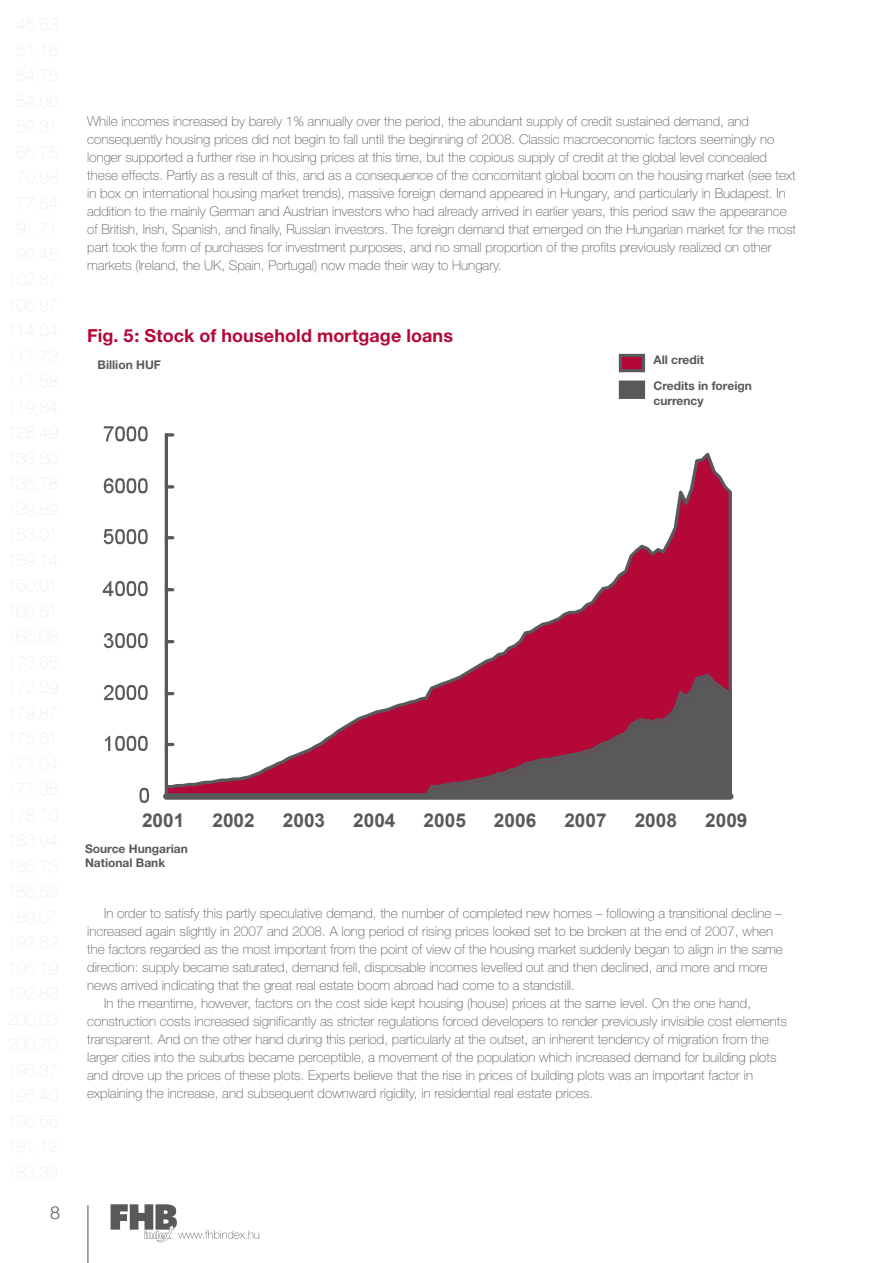
<style>
.page{position:relative;width:893px;height:1263px;background:#fff}
.page>*{position:absolute;margin:0;border:0;box-sizing:border-box;transform-origin:0 0}
.t1{font:700 19.05px "Arial";color:#59595c}
.t2{font:700 18px "Helvetica Neue East A";letter-spacing:.005em;color:#b30838}
.t3{font:300 18px "Helvetica Neue";color:#58595b}
.t4{font:100 13.5px/18px "Helvetica Neue East A";color:#58595b}
.t5{font:700 12px/14.4px "Helvetica Neue East A";color:#58595b}
</style>
<div class="page">
<hr style="left:87px;top:1205px;width:1px;height:58px;background:#58595b">
<svg style="left:111px;top:1204px;width:148px;height:38px"></svg>
<hr style="left:892px;top:0;width:1px;height:1263px;background:#58595b">
<div style="left:619px;top:380px;width:26px;height:19px;background:#59595c"></div>
<div style="left:619px;top:354px;width:26px;height:18px;background:#b30838;border:3px solid #59595c"></div>
<svg style="left:168px;top:453px;width:564px;height:218px"></svg>
<svg style="left:165px;top:671px;width:567px;height:126px"></svg>
<hr style="left:165px;top:435px;width:3px;height:361px;background:#59595c">
<svg style="left:168px;top:743px;width:5px;height:3px"></svg>
<svg style="left:168px;top:692px;width:5px;height:3px"></svg>
<svg style="left:168px;top:640px;width:5px;height:3px"></svg>
<svg style="left:168px;top:588px;width:5px;height:3px"></svg>
<svg style="left:168px;top:536px;width:5px;height:3px"></svg>
<svg style="left:168px;top:485px;width:5px;height:3px"></svg>
<svg style="left:166px;top:433px;width:7px;height:4px"></svg>
<div style="left:166px;top:793px;width:564px;height:7px;background:#59595c"></div>
<svg style="left:139px;top:788px;width:10px;height:15px"></svg>
<svg style="left:105px;top:736px;width:43px;height:15px"></svg>
<svg style="left:104px;top:685px;width:44px;height:15px"></svg>
<svg style="left:104px;top:633px;width:44px;height:15px"></svg>
<svg style="left:103px;top:581px;width:45px;height:15px"></svg>
<svg style="left:104px;top:529px;width:44px;height:15px"></svg>
<svg style="left:104px;top:478px;width:44px;height:15px"></svg>
<svg style="left:104px;top:426px;width:44px;height:15px"></svg>
<p class="t4" style="left:87px;top:113px;width:710px">While incomes increased by barely 1% annually over the period, the abundant supply of credit sustained demand, and consequently housing prices did not begin to fall until the beginning of 2008. Classic macroeconomic factors seemingly no longer supported a further rise in housing prices at this time, but the copious supply of credit at the global level concealed these effects. Partly as a result of this, and as a consequence of the concomitant global boom on the housing market (see text in box on international housing market trends), massive foreign demand appeared in Hungary, and particularly in Budapest. In addition to the mainly German and Austrian investors who had already arrived in earlier years, this period saw the appearance of British, Irish, Spanish, and finally, Russian investors. The foreign demand that emerged on the Hungarian market for the most part took the form of purchases for investment purposes, and no small proportion of the profits previously realized on other markets (Ireland, the UK, Spain, Portugal) now made their way to Hungary.</p>
<h2 class="t2" style="left:87px;top:324px;width:367px">Fig. 5: Stock of household mortgage loans</h2>
<p class="t5" style="left:98px;top:357px;width:65px">Billion HUF</p>
<p class="t5" style="left:653px;top:353px;width:52px">All credit</p>
<p class="t5" style="left:653px;top:379px;width:100px">Credits in foreign currency</p>
<h1 class="t1" style="left:142px;top:807px;width:44px">2001</h1>
<h1 class="t1" style="left:212px;top:807px;width:44px">2002</h1>
<h1 class="t1" style="left:283px;top:807px;width:44px">2003</h1>
<h1 class="t1" style="left:353px;top:807px;width:44px">2004</h1>
<h1 class="t1" style="left:424px;top:807px;width:44px">2005</h1>
<h1 class="t1" style="left:494px;top:807px;width:44px">2006</h1>
<h1 class="t1" style="left:564px;top:807px;width:44px">2007</h1>
<h1 class="t1" style="left:635px;top:807px;width:44px">2008</h1>
<h1 class="t1" style="left:705px;top:807px;width:44px">2009</h1>
<p class="t5" style="left:85px;top:841px;width:104px">Source Hungarian<br>National Bank</p>
<p class="t4" style="left:104px;top:905px;width:679px">In order to satisfy this partly speculative demand, the number of completed new homes – following a transitional decline –</p>
<p class="t4" style="left:87px;top:923px;width:687px">increased again slightly in 2007 and 2008. A long period of rising prices looked set to be broken at the end of 2007, when</p>
<p class="t4" style="left:87px;top:941px;width:697px">the factors regarded as the most important from the point of view of the housing market suddenly began to align in the same</p>
<p class="t4" style="left:87px;top:959px;width:682px">direction: supply became saturated, demand fell, disposable incomes levelled out and then declined, and more and more</p>
<p class="t4" style="left:87px;top:977px;width:489px">news arrived indicating that the great real estate boom abroad had come to a standstill.</p>
<p class="t4" style="left:104px;top:995px;width:648px">In the meantime, however, factors on the cost side kept housing (house) prices at the same level. On the one hand,</p>
<p class="t4" style="left:87px;top:1013px;width:701px">construction costs increased significantly as stricter regulations forced developers to render previously invisible cost elements</p>
<p class="t4" style="left:87px;top:1031px;width:683px">transparent. And on the other hand during this period, particularly at the outset, an inherent tendency of migration from the</p>
<p class="t4" style="left:87px;top:1049px;width:691px">larger cities into the suburbs became perceptible, a movement of the population which increased demand for building plots</p>
<p class="t4" style="left:87px;top:1067px;width:667px">and drove up the prices of these plots. Experts believe that the rise in prices of building plots was an important factor in</p>
<p class="t4" style="left:87px;top:1085px;width:508px">explaining the increase, and subsequent downward rigidity, in residential real estate prices.</p>
<h2 class="t3" style="left:50px;top:1201px;width:12px">8</h2>
</div>
